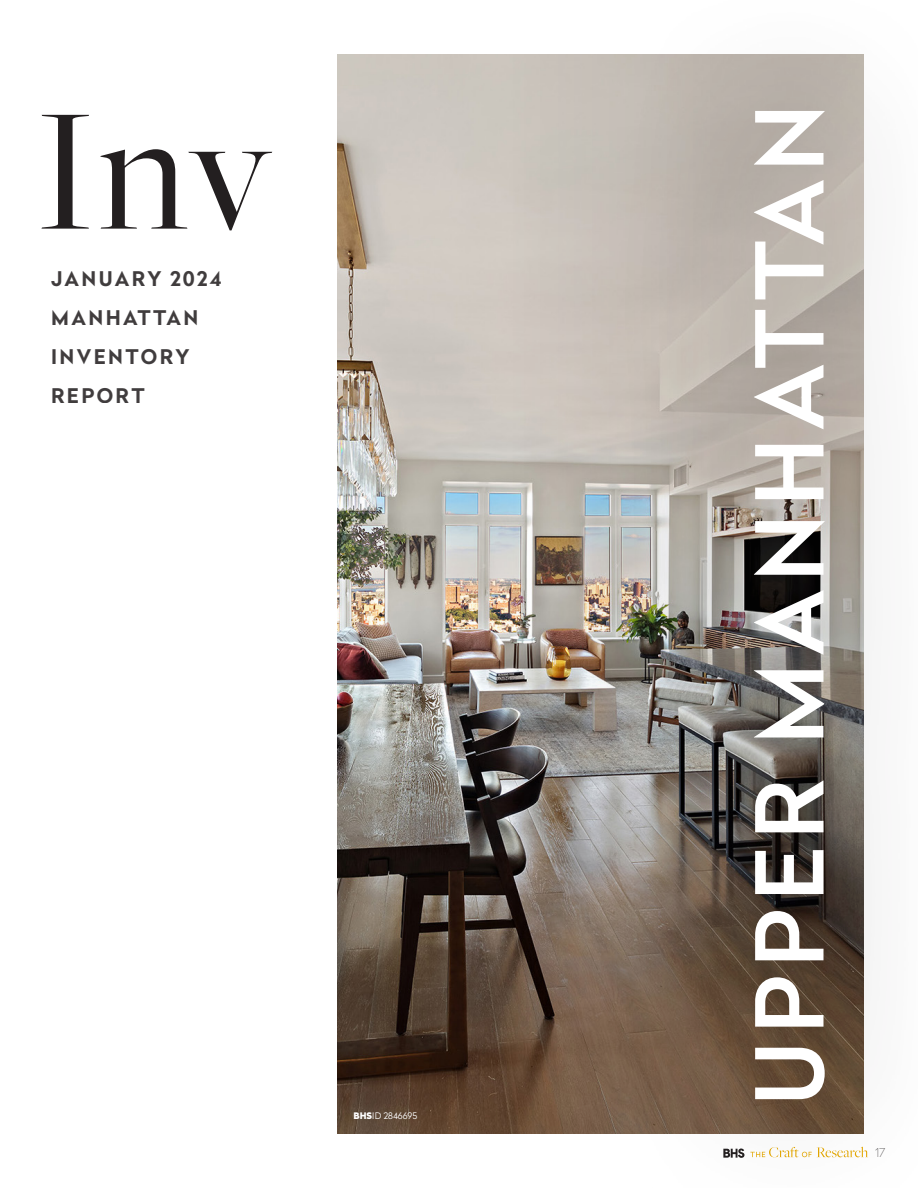
<style>
.page{position:relative;width:918px;height:1188px;background:#fff}
.page>*{position:absolute;margin:0;border:0;box-sizing:border-box;transform-origin:0 0}
.t1{font:182.1px "Freight Big Pro";color:#231f20}
.t2{font:500 93px "Radikal";letter-spacing:.08em;color:#fff}
.t3{font:700 20.1px/39px "Radikal";letter-spacing:.12em;color:#231f20}
.t4{font:100 12px "Radikal";color:#231f20}
.t5{font:300 9px "Radikal";color:#fff}
.s1{font-weight:900}
</style>
<div class="page">
<img style="left:338px;top:54px;width:175px;height:1080px">
<svg style="left:513px;top:54px;width:101px;height:1080px;background:#a49a90"></svg>
<div style="left:614px;top:0;width:304px;height:1188px;background:#231f20;opacity:.61"></div>
<p class="t1" style="left:36px;top:52px;width:238px">Inv</p>
<p class="t3" style="left:51px;top:258px;width:172px">JANUARY 2024<br>MANHATTAN<br>INVENTORY<br>REPORT</p>
<p class="t5" style="left:354px;top:1109px;width:65px"><span class="s1">BHS</span>ID 2846695</p>
<p class="t2" style="left:723px;top:1106px;width:1003px;rotate:-90deg">UPPER MANHATTAN</p>
<p class="t4" style="left:875px;top:1145px;width:12px">17</p>
</div>
